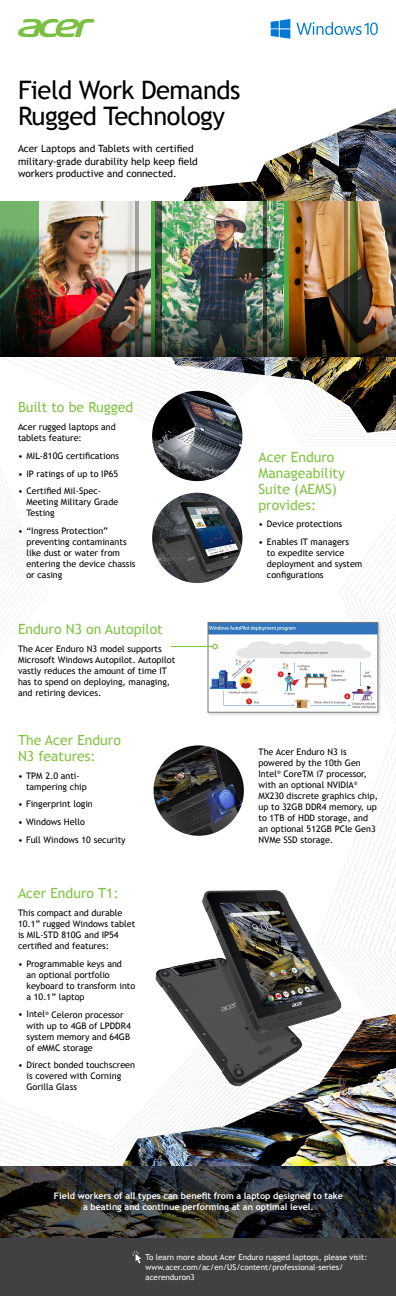
<style>
.page{position:relative;width:396px;height:1296px;background:#fff}
.page>*{position:absolute;margin:0;border:0;box-sizing:border-box;transform-origin:0 0}
.t1{font:25.5px/26.5px "Trebuchet MS";letter-spacing:-.02em;color:#000}
.t2{font:14px/16px "Trebuchet MS";color:#80c342}
.t3{font:10px/12.5px "Trebuchet MS";color:#000}
.t4{font:9px/11px "Trebuchet MS";color:#000}
.t5{font:700 9px/11px "Trebuchet MS";color:#fff;text-align:center}
.t6{font:8px/10px "Trebuchet MS";color:#fff}
</style>
<div class="page">
<div style="left:0;top:1239px;width:396px;height:57px;background:#414042"></div>
<img style="left:183px;top:108px;width:213px;height:93px">
<img style="left:288px;top:201px;width:108px;height:101px">
<img style="left:39px;top:201px;width:112px;height:101px">
<img style="left:162px;top:201px;width:122px;height:101px">
<svg style="left:154px;top:201px;width:8px;height:101px"></svg>
<hr style="left:284px;top:201px;width:4px;height:156px;background:#4ead43">
<svg style="left:350px;top:201px;width:7px;height:101px"></svg>
<svg style="left:0;top:201px;width:39px;height:101px;background:#49724a"></svg>
<hr style="left:151px;top:201px;width:3px;height:156px;background:#4ead43">
<hr style="left:264px;top:201px;width:3px;height:156px;background:#6d6e71">
<svg style="left:344px;top:201px;width:4px;height:101px"></svg>
<svg style="left:135px;top:201px;width:4px;height:101px"></svg>
<svg style="left:18px;top:19px;width:76px;height:18px"></svg>
<img style="left:0;top:302px;width:396px;height:962px">
<svg style="left:271px;top:19px;width:107px;height:20px"></svg>
<img style="left:154px;top:745px;width:90px;height:91px;border-radius:45px">
<img style="left:152px;top:391px;width:90px;height:90px;border-radius:45px">
<img style="left:152px;top:493px;width:90px;height:90px;border-radius:45px">
<h1 class="t1" style="left:18px;top:77px;width:224px">Field Work Demands<br>Rugged Technology</h1>
<p class="t3" style="left:18px;top:143px;width:181px">Acer Laptops and Tablets with certified military-grade durability help keep field workers productive and connected.</p>
<h2 class="t2" style="left:18px;top:400px;width:117px">Built to be Rugged</h2>
<p class="t4" style="left:18px;top:421px;width:99px">Acer rugged laptops and tablets feature:</p>
<p class="t4" style="left:18px;top:450px;width:103px">• MIL-810G certifications</p>
<p class="t4" style="left:18px;top:468px;width:102px">• IP ratings of up to IP65</p>
<p class="t4" style="left:26px;top:486px;width:93px;text-indent:-8px">• Certified Mil-Spec-<br>Meeting Military Grade<br>Testing</p>
<p class="t4" style="left:26px;top:525px;width:111px;text-indent:-8px">• “Ingress Protection” preventing contaminants like dust or water from entering the device chassis or casing</p>
<h2 class="t2" style="left:18px;top:621px;width:146px">Enduro N3 on Autopilot</h2>
<p class="t4" style="left:18px;top:643px;width:159px">The Acer Enduro N3 model supports Microsoft Windows Autopilot. Autopilot vastly reduces the amount of time IT has to spend on deploying, managing, and retiring devices.</p>
<h2 class="t2" style="left:18px;top:732px;width:104px">The Acer Enduro<br>N3 features:</h2>
<p class="t4" style="left:26px;top:770px;width:62px;text-indent:-8px">• TPM 2.0 anti&shy;tampering chip</p>
<p class="t4" style="left:18px;top:799px;width:76px">• Fingerprint login</p>
<p class="t4" style="left:18px;top:817px;width:68px">• Windows Hello</p>
<p class="t4" style="left:18px;top:834px;width:109px">• Full Windows 10 security</p>
<h2 class="t2" style="left:18px;top:885px;width:102px">Acer Enduro T1:</h2>
<p class="t4" style="left:18px;top:907px;width:119px">This compact and durable<br>10.1” rugged Windows tablet is MIL-STD 810G and IP54 certified and features:</p>
<p class="t4" style="left:26px;top:958px;width:110px;text-indent:-8px">• Programmable keys and<br>an optional portfolio keyboard to transform into a 10.1” laptop</p>
<p class="t4" style="left:27px;top:1009px;width:106px;text-indent:-9px">• Intel<sup>®</sup> Celeron processor with up to 4GB of LPDDR4 system memory and 64GB of eMMC storage</p>
<p class="t4" style="left:27px;top:1060px;width:110px;text-indent:-8px">• Direct bonded touchscreen is covered with Corning<br>Gorilla Glass</p>
<h2 class="t2" style="left:258px;top:449px;width:88px">Acer Enduro<br>Manageability<br>Suite (AEMS) provides:</h2>
<p class="t4" style="left:258px;top:519px;width:85px">• Device protections</p>
<p class="t4" style="left:267px;top:536px;width:97px;text-indent:-8px">• Enables IT managers<br>to expedite service deployment and system configurations</p>
<p class="t4" style="left:258px;top:747px;width:121px">The Acer Enduro N3 is powered by the 10th Gen<br>Intel<sup>®</sup> CoreTM i7 processor, with an optional NVIDIA<sup>®<br></sup>MX230 discrete graphics chip, up to 32GB DDR4 memory, up to 1TB of HDD storage, and an optional 512GB PCIe Gen3<br>NVMe SSD storage.</p>
<p class="t5" style="left:54px;top:1190px;width:291px">Field workers of all types can benefit from a laptop designed to take a beating and continue performing at an optimal level.</p>
<p class="t6" style="left:146px;top:1252px;width:223px">To learn more about Acer Enduro rugged laptops, please visit: www.acer.com/ac/en/US/content/professional-series/ acerenduron3</p>
</div>
